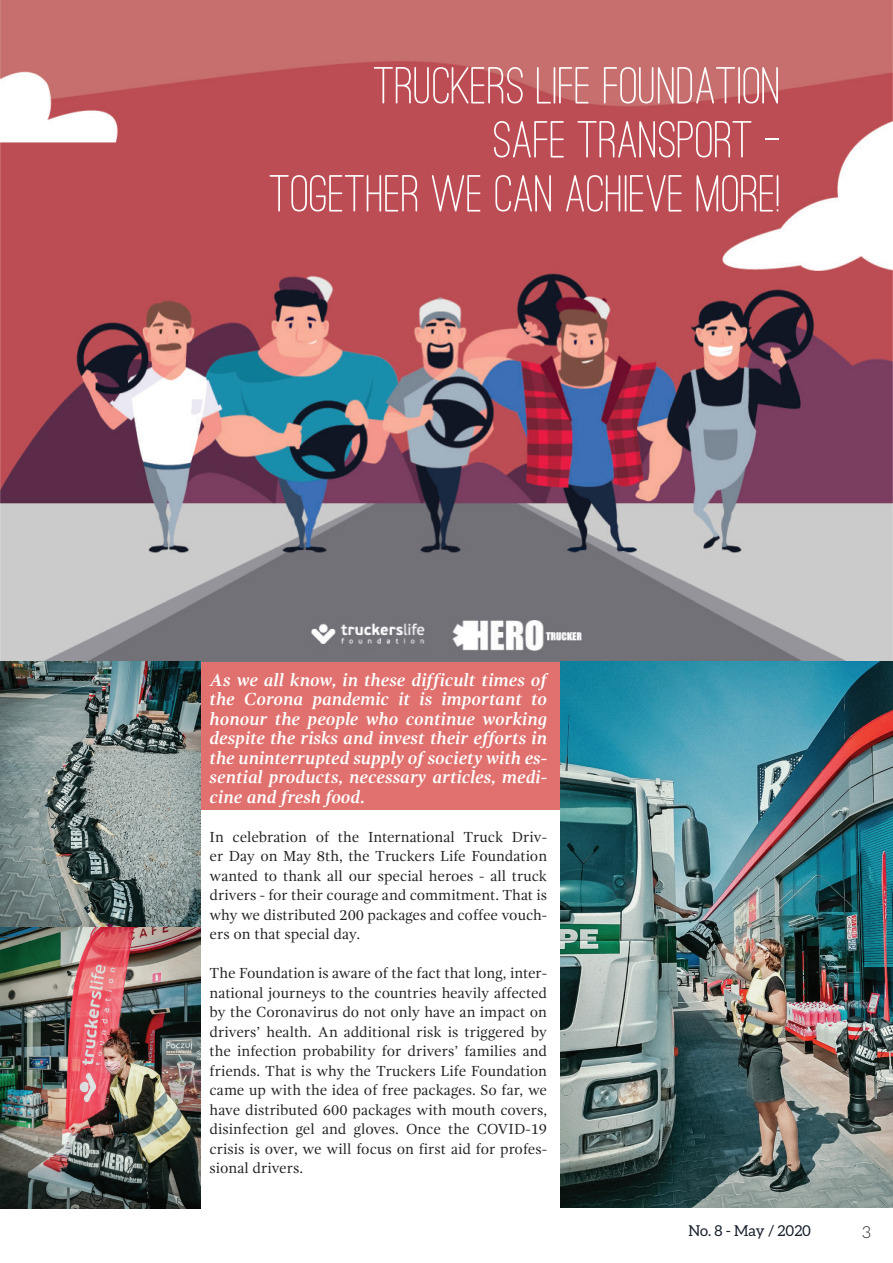
<style>
.page{position:relative;width:893px;height:1263px;background:#fff}
.page>*{position:absolute;margin:0;border:0;box-sizing:border-box;transform-origin:0 0}
.t1{font:500 54px/54px "Ostrich Sans Rounded";color:#fff;text-align:right}
.t2{font:italic 700 18px/19.5px "Gandhi Serif";color:#fff;text-align:justify}
.t3{font:300 16.5px "Aleo";color:#231f20}
.t4{font:15px/19.5px "Gandhi Serif";color:#231f20;text-align:justify}
.t5{font:15px "Aleo";color:#17202b}
</style>
<div class="page">
<div style="left:201px;top:662px;width:364px;height:148px;background:#e0716e"></div>
<img style="left:0;top:0;width:893px;height:662px">
<img style="left:561px;top:662px;width:332px;height:546px">
<img style="left:0;top:662px;width:201px;height:547px">
<h1 class="t1" style="left:270px;top:58px;width:512px">TRUCKERS LIFE FOUNDATION<br>SAFE TRANSPORT –<br>TOGETHER WE CAN ACHIEVE MORE!</h1>
<p class="t2" style="left:210px;top:670px;width:339px">As we all know, in these difficult times of the Corona pandemic it is important to honour the people who continue working despite the risks and invest their efforts in the uninterrupted supply of society with es&shy;sential products, necessary articles, medi&shy;cine and fresh food.</p>
<p class="t4" style="left:210px;top:827px;width:339px">In celebration of the International Truck Driv&shy;er Day on May 8th, the Truckers Life Foundation wanted to thank all our special heroes - all truck drivers - for their courage and commitment. That is why we distributed 200 packages and coffee vouch&shy;ers on that special day.</p>
<p class="t4" style="left:210px;top:964px;width:339px">The Foundation is aware of the fact that long, inter&shy;national journeys to the countries heavily affected by the Coronavirus do not only have an impact on drivers’ health. An additional risk is triggered by the infection probability for drivers’ families and friends. That is why the Truckers Life Foundation came up with the idea of free packages. So far, we have distributed 600 packages with mouth covers, disinfection gel and gloves. Once the COVID-19 crisis is over, we will focus on first aid for profes&shy;sional drivers.</p>
<p class="t5" style="left:688px;top:1222px;width:124px">No. 8 - May / 2020</p>
<p class="t3" style="left:862px;top:1223px;width:10px">3</p>
</div>
